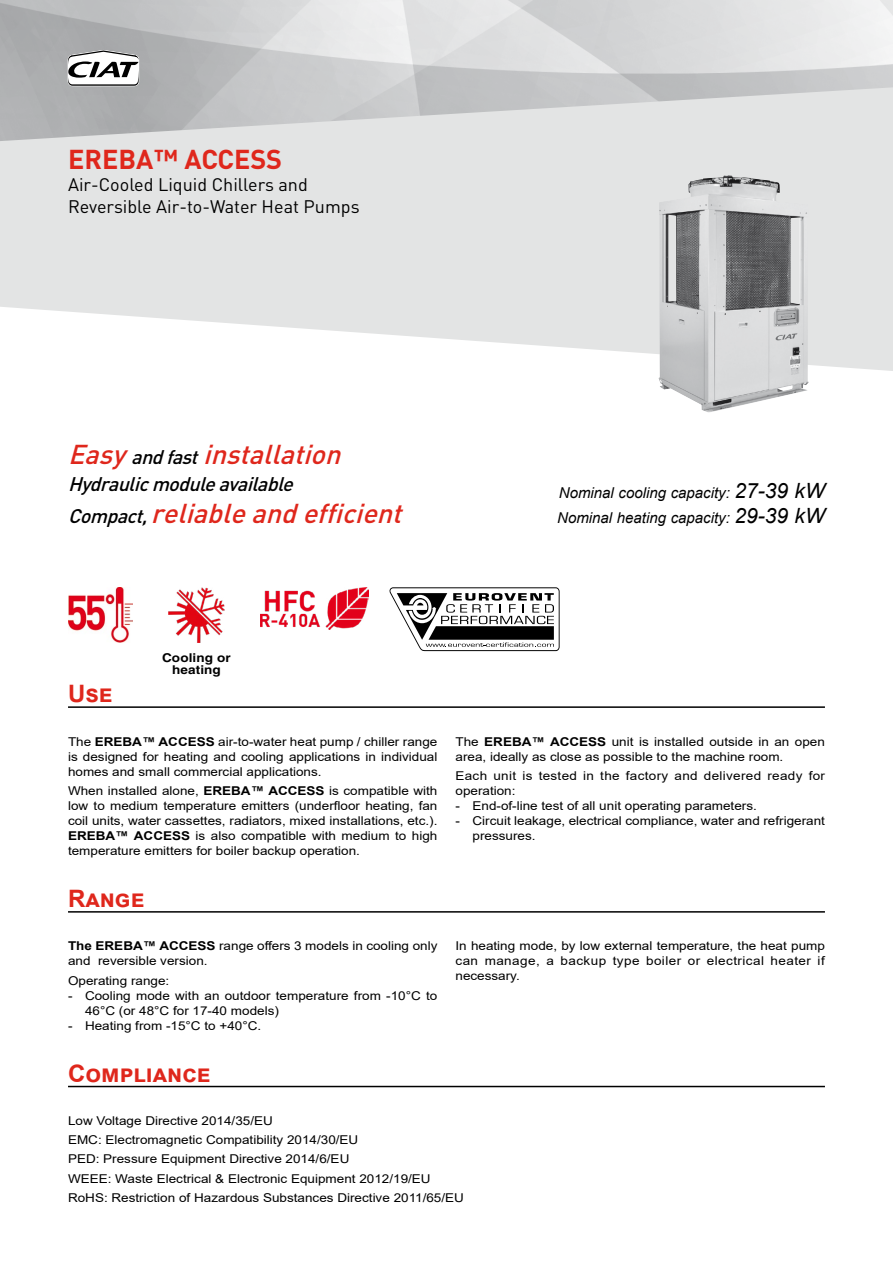
<style>
.page{position:relative;width:893px;height:1263px;background:#fff}
.page>*{position:absolute;margin:0;border:0;box-sizing:border-box;transform-origin:0 0}
.t1{font:italic 500 27px "DIN Pro";color:#df271c}
.t2{font:700 27px "DIN Pro";color:#df271c}
.t3{font:700 24px "Arial";color:#df271c}
.t4{font:italic 500 19.5px "DIN Pro";color:#000}
.t5{font:18px/21.6px "DIN Pro";color:#000}
.t6{font:italic 15px/25.2px "Arial";color:#000}
.t7{font:12.15px/15px "Arial";color:#000;scale:1.11 1}
.t8{font:12.15px/15px "Arial";letter-spacing:.025em;color:#000;scale:1.11 1}
.t9{font:700 12.15px/12px "Helvetica LT Std";letter-spacing:.01em;color:#000;text-align:center;scale:1.11 1}
.s1{font-size:19.5px;color:#000}
.s2{font-size:21px}
.s3{font-weight:700}
</style>
<div class="page">
<svg style="left:0;top:142px;width:893px;height:229px;fill:#e3e4e4"></svg>
<svg style="left:68px;top:50px;width:71px;height:36px"></svg>
<hr style="left:68px;top:706px;width:757px;height:2px;background:#000">
<hr style="left:68px;top:911px;width:757px;height:2px;background:#000">
<hr style="left:68px;top:1086px;width:757px;height:1px;background:#000">
<img style="left:658px;top:175px;width:150px;height:237px">
<img style="left:68px;top:587px;width:64px;height:56px">
<img style="left:169px;top:587px;width:55px;height:56px">
<svg style="left:389px;top:587px;width:171px;height:64px"></svg>
<img style="left:260px;top:587px;width:108px;height:43px">
<h1 class="t2" style="left:68px;top:141px;width:216px">EREBA™ ACCESS</h1>
<h3 class="t5" style="left:68px;top:173px;width:293px">Air-Cooled Liquid Chillers and<br>Reversible Air-to-Water Heat Pumps</h3>
<h1 class="t1" style="left:68px;top:435px;width:283px">Easy<span class="s1">andfast</span>installation</h1>
<h3 class="t4" style="left:68px;top:470px;width:233px">Hydraulicmoduleavailable</h3>
<h1 class="t1" style="left:68px;top:495px;width:344px"><span class="s1">Compact,</span>reliableandefficient</h1>
<p class="t6" style="left:557px;top:480px;width:269px">Nominal cooling capacity: <span class="s2">27-39 kW<br></span>Nominal heating capacity: <span class="s2">29-39 kW</span></p>
<h2 class="t3" style="left:68px;top:677px;width:46px">Use</h2>
<p class="t9" style="left:162px;top:652px;width:63px">Cooling or heating</p>
<p class="t7" style="left:68px;top:734px;width:334px;text-align:justify">The <span class="s3">EREBA™ ACCESS</span> air-to-water heat pump / chiller range is designed for heating and cooling applications in individual homes and small commercial applications.</p>
<p class="t7" style="left:68px;top:783px;width:334px;text-align:justify">When installed alone, <span class="s3">EREBA™ ACCESS</span> is compatible with low to medium temperature emitters (underfloor heating, fan coil units, water cassettes, radiators, mixed installations, etc.).<br><span class="s3">EREBA™ ACCESS</span> is also compatible with medium to high temperature emitters for boiler backup operation.</p>
<h2 class="t3" style="left:68px;top:881px;width:78px">Range</h2>
<p class="t7" style="left:68px;top:938px;width:334px"><span class="s3">The EREBA™ ACCESS</span> range offers 3 models in cooling only and reversible version.</p>
<p class="t7" style="left:68px;top:973px;width:93px">Operating range:</p>
<p class="t7" style="left:85px;top:988px;width:319px;text-indent:-17px">- Cooling mode with an outdoor temperature from -10°C to<br>46°C (or 48°C for 17-40 models)</p>
<p class="t7" style="left:68px;top:1018px;width:176px">- Heating from -15°C to +40°C.</p>
<h2 class="t3" style="left:68px;top:1056px;width:144px">Compliance</h2>
<p class="t7" style="left:455px;top:734px;width:334px">The <span class="s3">EREBA™ ACCESS</span> unit is installed outside in an open area, ideally as close as possible to the machine room.</p>
<p class="t8" style="left:455px;top:768px;width:334px">Each unit is tested in the factory and delivered ready for operation:</p>
<p class="t7" style="left:455px;top:798px;width:273px">- End-of-line test of all unit operating parameters.</p>
<p class="t7" style="left:472px;top:813px;width:319px;text-indent:-17px">- Circuit leakage, electrical compliance, water and refrigerant pressures.</p>
<p class="t7" style="left:455px;top:938px;width:334px;text-align:justify">In heating mode, by low external temperature, the heat pump can manage, a backup type boiler or electrical heater if necessary.</p>
<p class="t7" style="left:68px;top:1111px;width:358px;line-height:19.2px">Low Voltage Directive 2014/35/EU<br>EMC: Electromagnetic Compatibility 2014/30/EU<br>PED: Pressure Equipment Directive 2014/6/EU<br>WEEE: Waste Electrical &amp; Electronic Equipment 2012/19/EU RoHS: Restriction of Hazardous Substances Directive 2011/65/EU</p>
</div>
